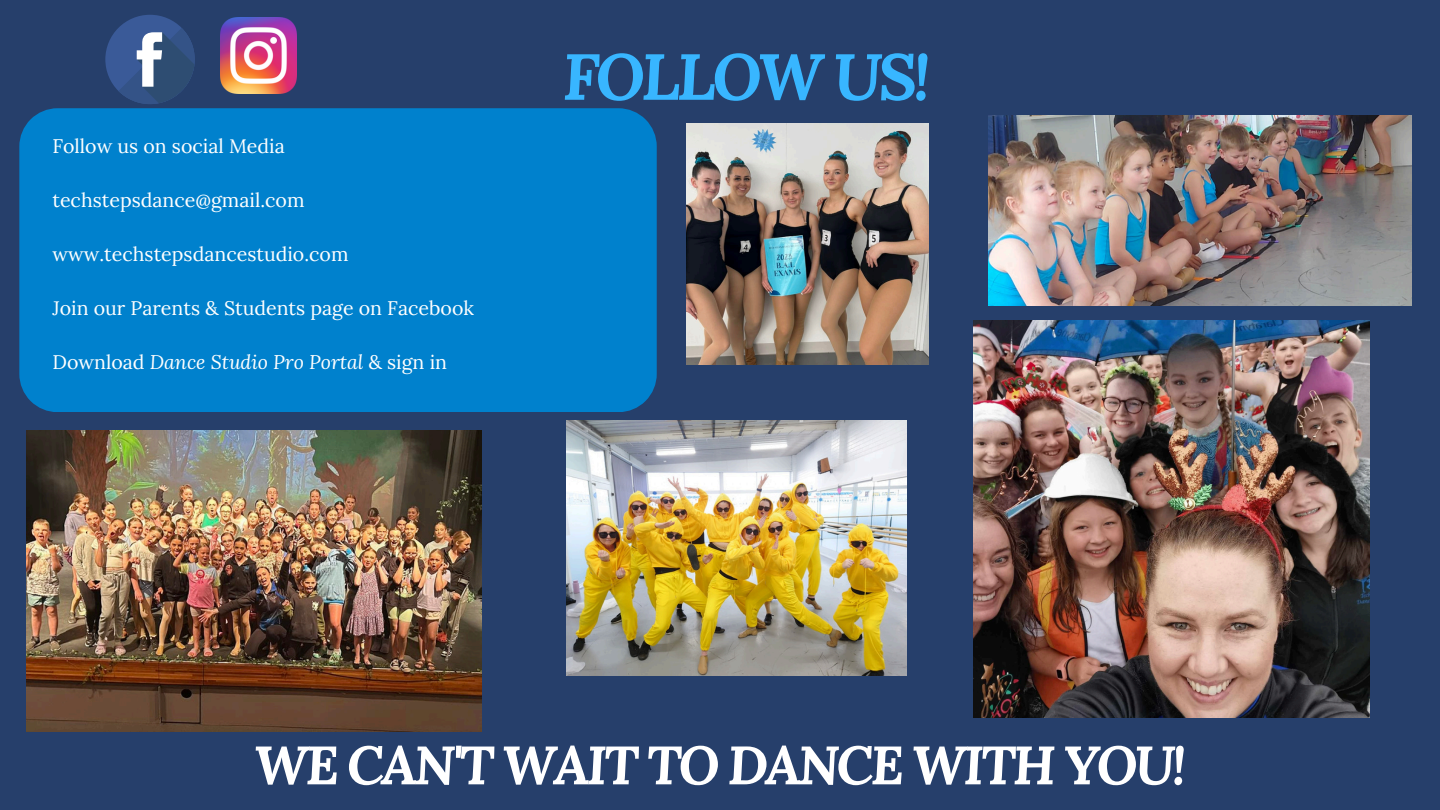
<style>
.page{position:relative;width:1440px;height:810px;background:#263f6b}
.page>*{position:absolute;margin:0;border:0;box-sizing:border-box;transform-origin:0 0}
.t1{font:italic 700 65px "Lora";letter-spacing:-.06em;color:#38b6ff}
.t2{font:italic 700 54px "Lora";letter-spacing:-.06em;color:#fff}
.t3{font:19.6px "Lora";color:#fff}
.t4{font:italic 19.6px "Lora";color:#fff}
.s1{font-style:normal}
</style>
<div class="page">
<div style="left:105px;top:15px;width:90px;height:89px;background:#3a5a98;border-radius:50%"></div>
<svg style="left:119px;top:28px;width:76px;height:76px"></svg>
<img style="left:221px;top:17px;width:75px;height:76px">
<div style="left:19px;top:108px;width:638px;height:304px;background:#0081cd"></div>
<img style="left:973px;top:321px;width:397px;height:396px">
<img style="left:566px;top:420px;width:341px;height:255px">
<img style="left:686px;top:123px;width:243px;height:241px">
<img style="left:988px;top:115px;width:423px;height:191px">
<img style="left:26px;top:430px;width:455px;height:302px">
<p class="t3" style="left:52px;top:133px;width:234px">Follow us on social Media</p>
<p class="t3" style="left:52px;top:187px;width:254px">techstepsdance@gmail.com</p>
<p class="t3" style="left:52px;top:241px;width:298px">www.techstepsdancestudio.com</p>
<p class="t3" style="left:52px;top:295px;width:423px">Join our Parents &amp; Students page on Facebook</p>
<p class="t4" style="left:52px;top:349px;width:396px"><span class="s1">Download</span> Dance Studio Pro Portal <span class="s1">&amp; sign in</span></p>
<p class="t1" style="left:563px;top:33px;width:369px">FOLLOW US!</p>
<p class="t2" style="left:254px;top:729px;width:933px">WE CAN'T WAIT TO DANCE WITH YOU!</p>
</div>
